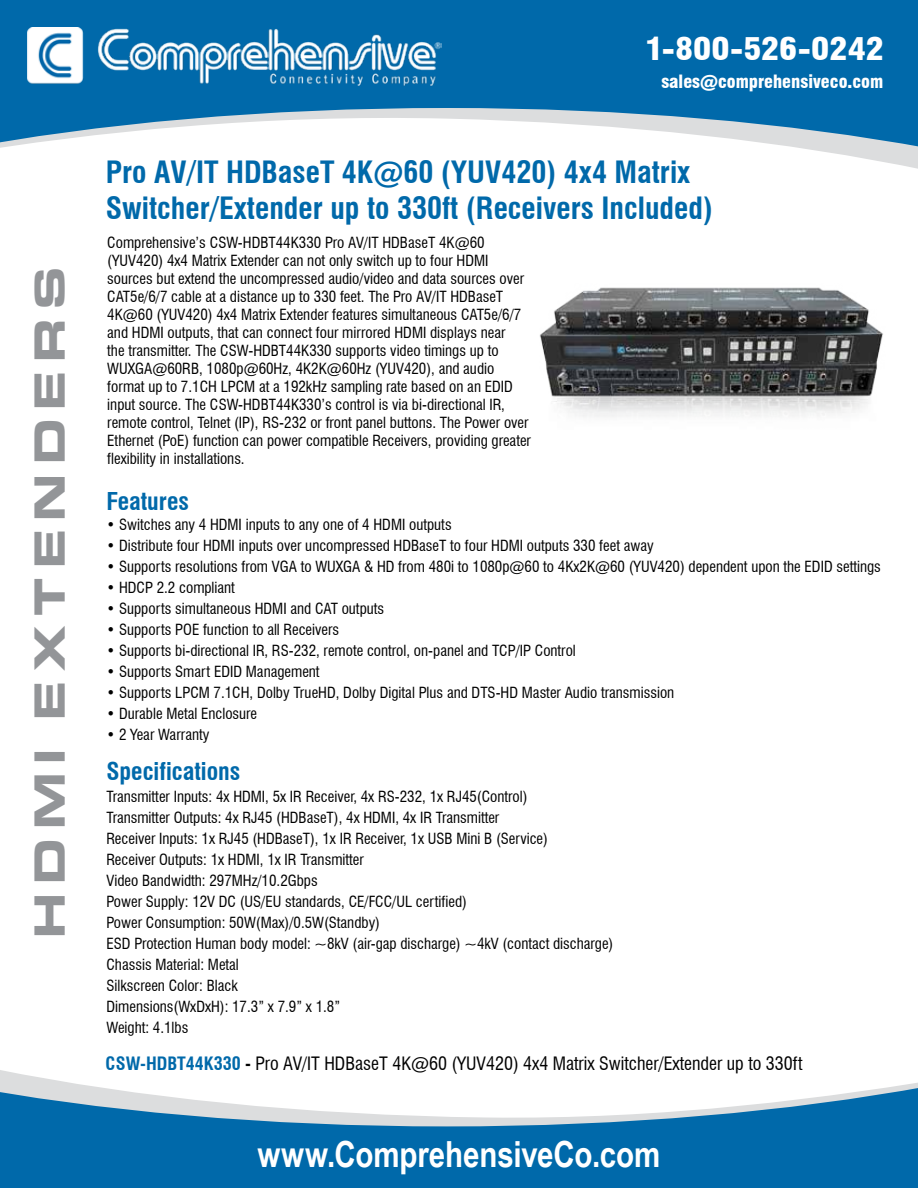
<style>
.page{position:relative;width:918px;height:1188px;background:#fff}
.page>*{position:absolute;margin:0;border:0;box-sizing:border-box;transform-origin:0 0}
.t1{font:45px "Eurostile T Blac Exte";letter-spacing:.16em;color:#939598}
.t2{font:700 36px "Arial Narrow";letter-spacing:-.005em;color:#fff}
.t3{font:900 condensed 30.45px "Swiss 721 BT";color:#fff;scale:1.11 1}
.t4{font:700 condensed 30px/36px "Swiss 721 BT";color:#0069aa}
.t5{font:700 condensed 24px "Swiss 721 BT";color:#0069aa}
.t6{font:condensed 18px "Swiss 721 BT";color:#000}
.t7{font:900 condensed 17.85px "Swiss 721 BT";color:#fff}
.t8{font:condensed 15px/18px "Swiss 721 BT";color:#000}
.s1{font-weight:700;color:#0069aa}
.s2{font-weight:700}
</style>
<div class="page">
<img style="left:540px;top:287px;width:343px;height:130px">
<svg style="left:0;top:1070px;width:918px;height:14px"></svg>
<svg style="left:814px;top:150px;width:104px;height:19px"></svg>
<svg style="left:0;top:0;width:918px;height:150px;fill:#0069aa"></svg>
<svg style="left:0;top:1084px;width:918px;height:104px;fill:#0069aa"></svg>
<img style="left:27px;top:27px;width:415px;height:59px">
<h1 class="t1" style="left:24px;top:939px;width:674px;rotate:-90deg">HDMI EXTENDERS</h1>
<h3 class="t3" style="left:645px;top:31px;width:217px">1-800-526-0242</h3>
<p class="t7" style="left:661px;top:70px;width:223px">sales@comprehensiveco.com</p>
<h3 class="t4" style="left:106px;top:154px;width:609px">Pro AV/IT HDBaseT 4K@60 (YUV420) 4x4 Matrix<br>Switcher/Extender up to 330ft (Receivers Included)</h3>
<p class="t8" style="left:107px;top:233px;width:425px">Comprehensive’s CSW-HDBT44K330 Pro AV/IT HDBaseT 4K@60 (YUV420) 4x4 Matrix Extender can not only switch up to four HDMI sources but extend the uncompressed audio/video and data sources over CAT5e/6/7 cable at a distance up to 330 feet. The Pro AV/IT HDBaseT 4K@60 (YUV420) 4x4 Matrix Extender features simultaneous CAT5e/6/7 and HDMI outputs, that can connect four mirrored HDMI displays near<br>the transmitter. The CSW-HDBT44K330 supports video timings up to WUXGA@60RB, 1080p@60Hz, 4K2K@60Hz (YUV420), and audio format up to 7.1CH LPCM at a 192kHz sampling rate based on an EDID input source. The CSW-HDBT44K330’s control is via bi-directional IR, remote control, Telnet (IP), RS-232 or front panel buttons. The Power over Ethernet (PoE) function can power compatible Receivers, providing greater flexibility in installations.</p>
<h3 class="t5" style="left:106px;top:487px;width:84px">Features</h3>
<p class="t8" style="left:106px;top:515px;width:347px">• Switches any 4 HDMI inputs to any one of 4 HDMI outputs</p>
<p class="t8" style="left:106px;top:536px;width:549px">• Distribute four HDMI inputs over uncompressed HDBaseT to four HDMI outputs 330 feet away</p>
<p class="t8" style="left:106px;top:557px;width:776px">• Supports resolutions from VGA to WUXGA &amp; HD from 480i to 1080p@60 to 4Kx2K@60 (YUV420) dependent upon the EDID settings</p>
<p class="t8" style="left:106px;top:578px;width:130px">• HDCP 2.2 compliant</p>
<p class="t8" style="left:106px;top:599px;width:279px">• Supports simultaneous HDMI and CAT outputs</p>
<p class="t8" style="left:106px;top:620px;width:234px">• Supports POE function to all Receivers</p>
<p class="t8" style="left:106px;top:641px;width:471px">• Supports bi-directional IR, RS-232, remote control, on-panel and TCP/IP Control</p>
<p class="t8" style="left:106px;top:662px;width:215px">• Supports Smart EDID Management</p>
<p class="t8" style="left:106px;top:683px;width:569px">• Supports LPCM 7.1CH, Dolby TrueHD, Dolby Digital Plus and DTS-HD Master Audio transmission</p>
<p class="t8" style="left:106px;top:704px;width:152px">• Durable Metal Enclosure</p>
<p class="t8" style="left:106px;top:725px;width:104px">• 2 Year Warranty</p>
<h3 class="t5" style="left:106px;top:757px;width:135px">Specifications</h3>
<p class="t8" style="left:106px;top:786px;width:508px;line-height:21px">Transmitter Inputs: 4x HDMI, 5x IR Receiver, 4x RS-232, 1x RJ45(Control)<br>Transmitter Outputs: 4x RJ45 (HDBaseT), 4x HDMI, 4x IR Transmitter<br>Receiver Inputs: 1x RJ45 (HDBaseT), 1x IR Receiver, 1x USB Mini B (Service)<br>Receiver Outputs: 1x HDMI, 1x IR Transmitter<br>Video Bandwidth: 297MHz/10.2Gbps<br>Power Supply: 12V DC (US/EU standards, CE/FCC/UL certified)<br>Power Consumption: 50W(Max)/0.5W(Standby)<br>ESD Protection Human body model: ~8kV (air-gap discharge) ~4kV (contact discharge)<br>Chassis Material: Metal<br>Silkscreen Color: Black<br>Dimensions(WxDxH): 17.3” x 7.9” x 1.8”<br>Weight: 4.1lbs</p>
<p class="t6" style="left:106px;top:1053px;width:698px"><span class="s1">CSW-HDBT44K330</span> <span class="s2">-</span> Pro AV/IT HDBaseT 4K@60 (YUV420) 4x4 Matrix Switcher/Extender up to 330ft</p>
<h2 class="t2" style="left:257px;top:1127px;width:405px">www.ComprehensiveCo.com</h2>
</div>
